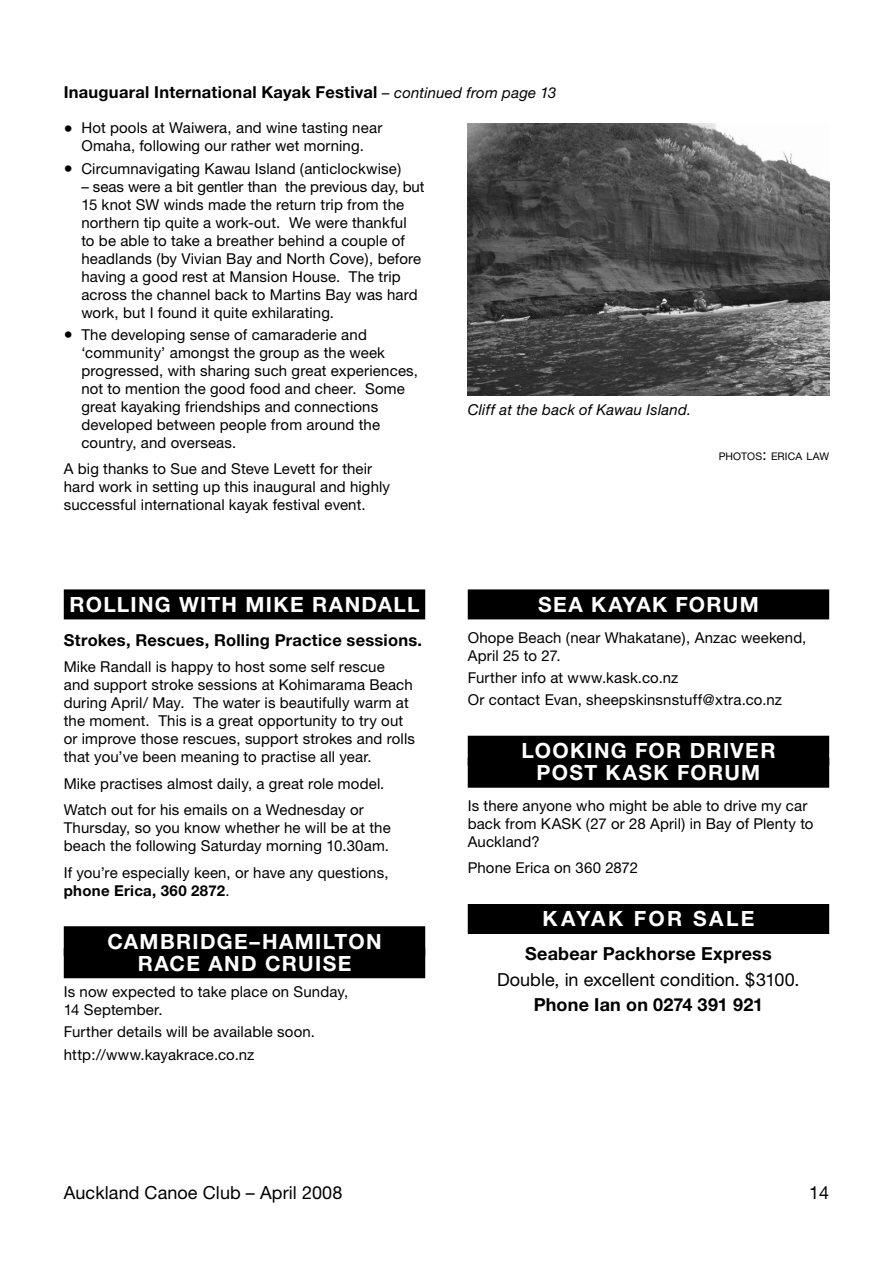
<style>
.page{position:relative;width:893px;height:1263px;background:#fff}
.page>*{position:absolute;margin:0;border:0;box-sizing:border-box;transform-origin:0 0}
.t1{font:700 21px/22px "Helvetica Neue";letter-spacing:.065em;color:#fff;text-align:center}
.t2{font:700 21px "Helvetica Neue";letter-spacing:.115em;color:#fff}
.t3{font:18px "Helvetica Neue";letter-spacing:.005em;color:#000}
.t4{font:700 18px "Helvetica Neue";letter-spacing:.01em;color:#000}
.t5{font:700 16.5px "Helvetica Neue";letter-spacing:.015em;color:#000}
.t6{font:15px/18px "Helvetica Neue";letter-spacing:.01em;color:#000}
.t7{font:italic 15px "Helvetica Neue";letter-spacing:.015em;color:#000}
.t8{font:10.5px "Helvetica Neue";letter-spacing:.005em;color:#000}
.s1{font-weight:400;font-style:italic;font-size:15px}
.s2{font-size:18px}
.s3{font-size:15px}
.s4{font-weight:700}
</style>
<div class="page">
<div style="left:468px;top:589px;width:361px;height:30px;background:#000"></div>
<div style="left:468px;top:736px;width:361px;height:30px;background:#000"></div>
<div style="left:468px;top:758px;width:361px;height:30px;background:#000"></div>
<div style="left:468px;top:904px;width:361px;height:30px;background:#000"></div>
<div style="left:64px;top:589px;width:361px;height:30px;background:#000"></div>
<div style="left:64px;top:926px;width:361px;height:30px;background:#000"></div>
<div style="left:64px;top:948px;width:361px;height:30px;background:#000"></div>
<img style="left:468px;top:123px;width:361px;height:272px">
<p class="t5" style="left:64px;top:82px;width:494px">Inauguaral International Kayak Festival <span class="s1">– continued from page 13</span></p>
<p class="t6" style="left:64px;top:119px;width:320px;text-align:center"><span class="s2">•</span> Hot pools at Waiwera, and wine tasting near<br>Omaha, following our rather wet morning.</p>
<p class="t6" style="left:64px;top:159px;width:339px"><span class="s2">•</span> Circumnavigating Kawau Island (anticlockwise)</p>
<p class="t6" style="left:81px;top:177px;width:345px">– seas were a bit gentler than the previous day, but 15 knot SW winds made the return trip from the northern tip quite a work-out. We were thankful<br>to be able to take a breather behind a couple of headlands (by Vivian Bay and North Cove), before having a good rest at Mansion House. The trip across the channel back to Martins Bay was hard work, but I found it quite exhilarating.</p>
<p class="t6" style="left:81px;top:325px;width:338px;text-indent:-18px"><span class="s2">•</span> The developing sense of camaraderie and ‘community’ amongst the group as the week progressed, with sharing such great experiences, not to mention the good food and cheer. Some great kayaking friendships and connections developed between people from around the country, and overseas.</p>
<p class="t6" style="left:64px;top:460px;width:328px">A big thanks to Sue and Steve Levett for their hard work in setting up this inaugural and highly successful international kayak festival event.</p>
<p class="t7" style="left:468px;top:400px;width:225px">Cliff at the back of Kawau Island.</p>
<p class="t8" style="left:719px;top:450px;width:112px">PHOTOS<span class="s3">:</span> ERICA LAW</p>
<h1 class="t1" style="left:69px;top:593px;width:352px">ROLLING WITH MIKE RANDALL</h1>
<p class="t5" style="left:64px;top:629px;width:360px">Strokes, Rescues, Rolling Practice sessions.</p>
<p class="t6" style="left:64px;top:657px;width:353px">Mike Randall is happy to host some self rescue<br>and support stroke sessions at Kohimarama Beach during April/ May. The water is beautifully warm at the moment. This is a great opportunity to try out or improve those rescues, support strokes and rolls that you’ve been meaning to practise all year.</p>
<p class="t6" style="left:64px;top:770px;width:322px;line-height:26.5px">Mike practises almost daily, a great role model.<br>Watch out for his emails on a Wednesday or</p>
<p class="t6" style="left:64px;top:818px;width:328px">Thursday, so you know whether he will be at the beach the following Saturday morning 10.30am.</p>
<p class="t6" style="left:64px;top:863px;width:326px">If you’re especially keen, or have any questions, <span class="s4">phone Erica, 360 2872</span>.</p>
<h1 class="t1" style="left:107px;top:930px;width:276px">CAMBRIDGE–HAMILTON<br>RACE AND CRUISE</h1>
<p class="t6" style="left:64px;top:982px;width:286px">Is now expected to take place on Sunday,<br>14 September.</p>
<p class="t6" style="left:64px;top:1021px;width:253px;line-height:22.2px">Further details will be available soon. http://www.kayakrace.co.nz</p>
<h1 class="t1" style="left:538px;top:593px;width:222px">SEA KAYAK FORUM</h1>
<p class="t6" style="left:468px;top:628px;width:340px">Ohope Beach (near Whakatane), Anzac weekend,<br>April 25 to 27.</p>
<p class="t6" style="left:468px;top:666px;width:316px;line-height:22.2px">Further info at www.kask.co.nz<br>Or contact Evan, sheepskinsnstuff@xtra.co.nz</p>
<h1 class="t1" style="left:521px;top:739px;width:256px">LOOKING FOR DRIVER<br>POST KASK FORUM</h1>
<p class="t6" style="left:468px;top:796px;width:347px">Is there anyone who might be able to drive my car back from KASK (27 or 28 April) in Bay of Plenty to<br>Auckland?</p>
<p class="t6" style="left:468px;top:859px;width:172px">Phone Erica on 360 2872</p>
<h1 class="t2" style="left:543px;top:906px;width:213px">KAYAK FOR SALE</h1>
<p class="t4" style="left:525px;top:943px;width:248px">Seabear Packhorse Express</p>
<p class="t3" style="left:497px;top:969px;width:304px">Double, in excellent condition. $3100.</p>
<p class="t4" style="left:534px;top:994px;width:231px">Phone Ian on 0274 391 921</p>
<p class="t3" style="left:64px;top:1182px;width:280px">Auckland Canoe Club – April 2008</p>
<p class="t3" style="left:809px;top:1182px;width:22px">14</p>
</div>
